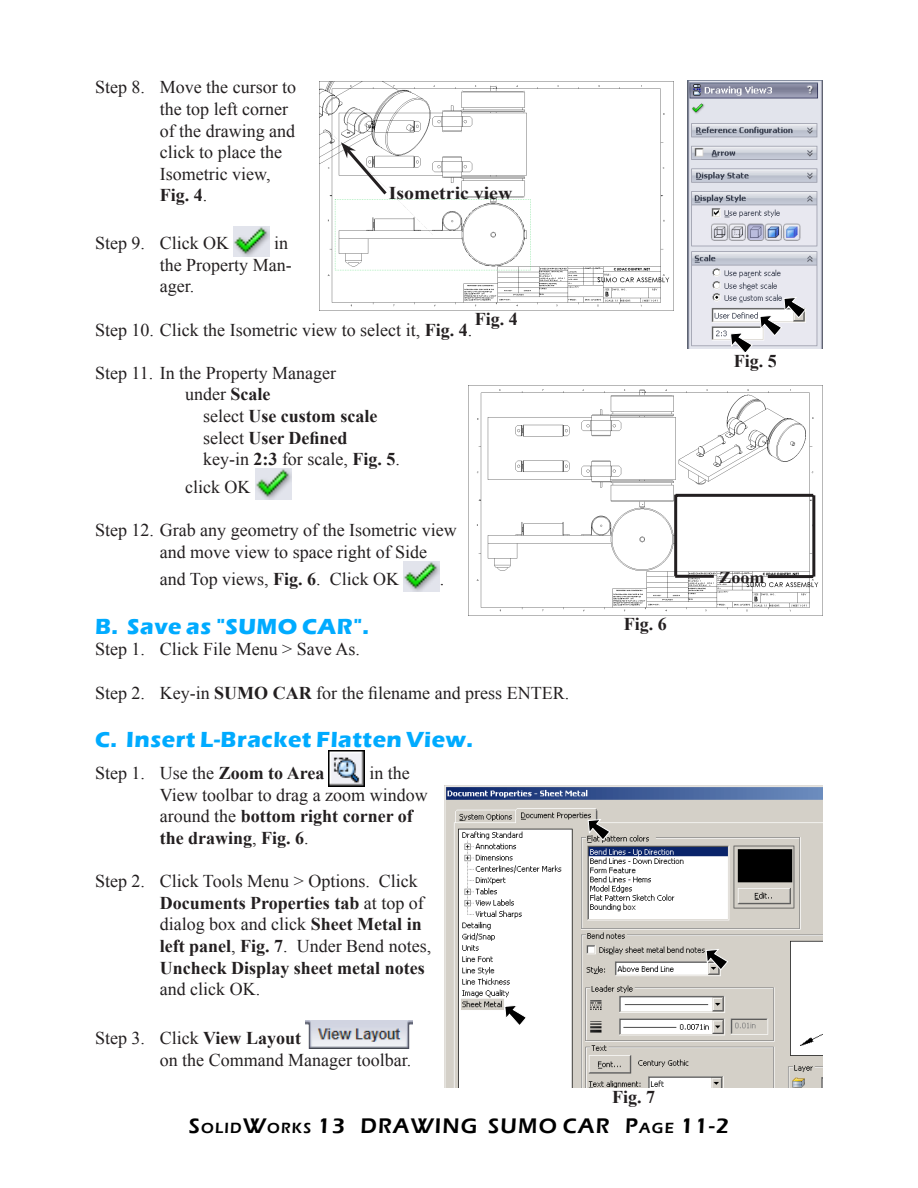
<style>
.page{position:relative;width:918px;height:1188px;background:#fff}
.page>*{position:absolute;margin:0;border:0;box-sizing:border-box;transform-origin:0 0}
.Subhead_1{font:700 22.5px "Eras ITC";letter-spacing:.025em;color:#00abff}
.t1{font:600 21.75px "Eras ITC";letter-spacing:.055em;color:#000}
.Body_text{font:18px/21.6px "Times New Roman";color:#231f20}
.Body_text-2{font:700 18px "Times New Roman";color:#231f20}
.Fig_No{font:700 18px "Times New Roman";color:#231f20}
.Coor{font:700 18px "Times New Roman";color:#231f20;scale:1.1 1}
.Zoom{font:700 16.5px "Times New Roman";color:#231f20;scale:1.1 1}
.s1{font-weight:700}
.s2{font-weight:400}
.s3{font-size:15.15px}
</style>
<div class="page">
<img style="left:234px;top:227px;width:36px;height:30px">
<img style="left:255px;top:469px;width:36px;height:30px">
<img style="left:404px;top:561px;width:36px;height:30px">
<img style="left:329px;top:751px;width:36px;height:36px">
<img style="left:306px;top:1020px;width:107px;height:29px">
<img style="left:319px;top:81px;width:355px;height:229px">
<img style="left:688px;top:81px;width:135px;height:268px">
<svg style="left:730px;top:332px;width:23px;height:21px"></svg>
<img style="left:468px;top:386px;width:354px;height:230px">
<hr style="left:674px;top:495px;width:3px;height:81px;background:#231f20">
<hr style="left:676px;top:494px;width:137px;height:3px;background:#231f20">
<hr style="left:812px;top:495px;width:3px;height:82px;background:#231f20">
<hr style="left:768px;top:575px;width:45px;height:3px;background:#231f20">
<hr style="left:675px;top:575px;width:39px;height:3px;background:#231f20">
<svg style="left:759px;top:297px;width:47px;height:39px"></svg>
<svg style="left:341px;top:142px;width:49px;height:56px"></svg>
<img style="left:445px;top:785px;width:378px;height:303px">
<svg style="left:706px;top:949px;width:22px;height:21px"></svg>
<svg style="left:504px;top:1005px;width:23px;height:21px"></svg>
<svg style="left:588px;top:819px;width:22px;height:22px"></svg>
<p class="Body_text" style="left:160px;top:76px;width:138px;text-indent:-65px">Step 8. Move the cursor to the top left corner of the drawing and click to place the<br>Isometric view,<br><span class="s1">Fig. 4</span>.</p>
<p class="Body_text" style="left:95px;top:232px;width:136px">Step 9. Click OK</p>
<p class="Coor" style="left:389px;top:181px;width:114px">Isometric view</p>
<p class="Body_text" style="left:160px;top:232px;width:133px;text-indent:114px">in the Property Man&shy;ager.</p>
<p class="Body_text" style="left:95px;top:318px;width:379px">Step 10. Click the Isometric view to select it, <span class="s1">Fig. 4</span>.</p>
<p class="Body_text" style="left:95px;top:362px;width:243px">Step 11. In the Property Manager</p>
<p class="Body_text" style="left:185px;top:383px;width:87px">under <span class="s1">Scale</span></p>
<p class="Body_text-2" style="left:203px;top:404px;width:176px"><span class="s2">select</span> Use custom scale</p>
<p class="Body_text-2" style="left:203px;top:425px;width:146px"><span class="s2">select</span> User Defined</p>
<p class="Body_text" style="left:203px;top:448px;width:198px">key-in <span class="s1">2:3</span> for scale, <span class="s1">Fig. 5</span>.</p>
<p class="Body_text" style="left:185px;top:476px;width:67px">click OK</p>
<p class="Body_text" style="left:160px;top:519px;width:298px;text-indent:-65px">Step 12. Grab any geometry of the Isometric view and move view to space right of Side</p>
<p class="Body_text" style="left:160px;top:568px;width:241px">and Top views, <span class="s1">Fig. 6</span>. Click OK</p>
<p class="Body_text" style="left:440px;top:568px;width:6px">.</p>
<p class="Subhead_1" style="left:95px;top:613px;width:276px">B. Save as "SUMO CAR".</p>
<p class="Body_text" style="left:95px;top:638px;width:266px">Step 1. Click File Menu &gt; Save As.</p>
<p class="Body_text" style="left:95px;top:681px;width:476px">Step 2. Key-in <span class="s1">SUMO CAR</span> for the filename and press ENTER.</p>
<p class="Subhead_1" style="left:95px;top:727px;width:380px">C. Insert L-Bracket Flatten View.</p>
<p class="Body_text" style="left:95px;top:762px;width:231px">Step 1. Use the <span class="s1">Zoom to Area</span></p>
<p class="Fig_No" style="left:475px;top:307px;width:45px">Fig. 4</p>
<p class="Body_text" style="left:160px;top:762px;width:269px;text-indent:210px">in the<br>View toolbar to drag a zoom window around the <span class="s1">bottom right corner of the drawing</span>, <span class="s1">Fig. 6</span>.</p>
<p class="Body_text" style="left:160px;top:870px;width:273px;text-indent:-65px">Step 2. Click Tools Menu &gt; Options. Click<br><span class="s1">Documents Properties tab</span> at top of dialog box and click <span class="s1">Sheet Metal in left panel</span>, <span class="s1">Fig. 7</span>. Under Bend notes,<br><span class="s1">Uncheck Display sheet metal notes </span>and click OK.</p>
<p class="Body_text" style="left:160px;top:1027px;width:253px;text-indent:-65px">Step 3. Click <span class="s1">View Layout<br></span>on the Command Manager toolbar.</p>
<p class="Fig_No" style="left:624px;top:612px;width:45px">Fig. 6</p>
<p class="Fig_No" style="left:612px;top:1084px;width:45px">Fig. 7</p>
<p class="Fig_No" style="left:734px;top:349px;width:45px">Fig. 5</p>
<p class="Zoom" style="left:719px;top:566px;width:43px">Zoom</p>
<p class="t1" style="left:189px;top:1114px;width:542px">S<span class="s3">OLID</span>W<span class="s3">ORKS</span> 13 DRAWING SUMO CAR P<span class="s3">AG E</span> 11-2</p>
</div>
